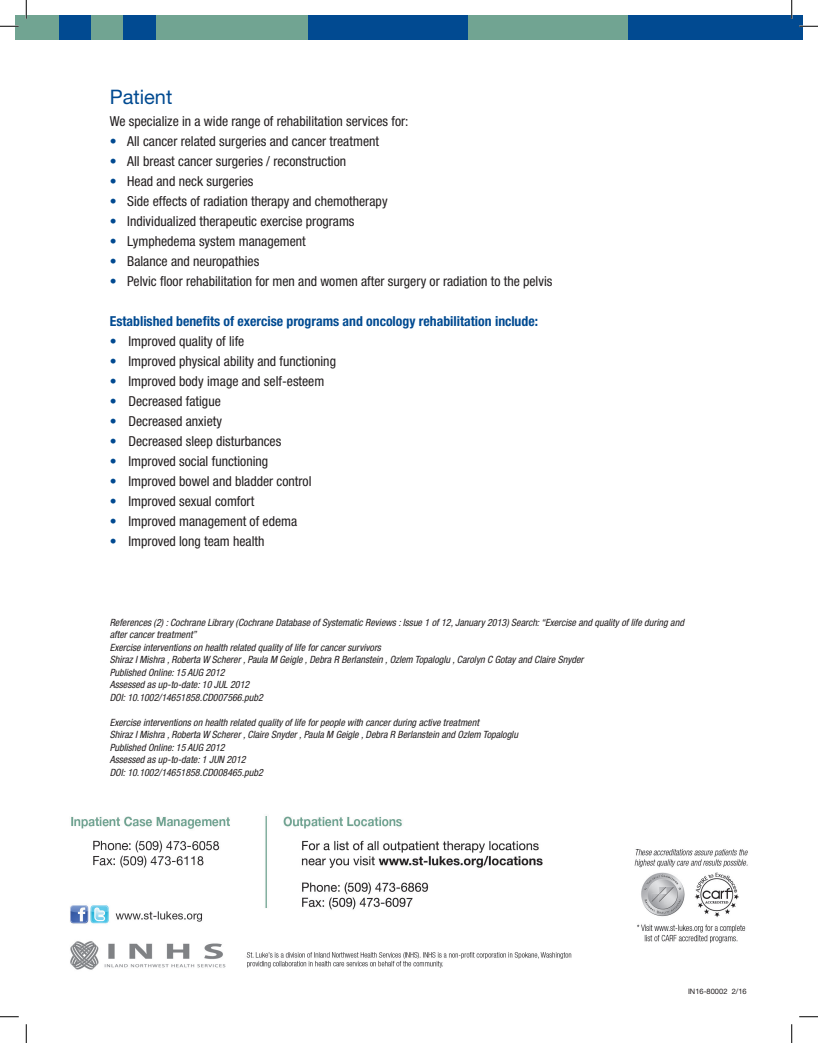
<style>
.page{position:relative;width:818px;height:1043px;background:#fff}
.page>*{position:absolute;margin:0;border:0;box-sizing:border-box;transform-origin:0 0}
.head{font:20px "Helvetica Neue";color:#014a91}
.bullet{font:condensed 13.75px "Helvetica Neue";color:#231f20}
.add_bullet{font:condensed 13.75px "Helvetica Neue";color:#231f20}
.bullet-2{font:700 condensed 13.75px "Helvetica Neue";color:#014a91}
.ref{font:italic condensed 10px/12.5px "Helvetica Neue";color:#231f20}
.bullet-3{font:7.5px "Helvetica Neue";color:#231f20}
.s1{color:#014a91}
</style>
<div class="page">
<div style="left:15px;top:15px;width:44px;height:25px;background:#71a492"></div>
<div style="left:59px;top:15px;width:33px;height:25px;background:#014a91"></div>
<div style="left:91px;top:15px;width:33px;height:25px;background:#71a492"></div>
<div style="left:156px;top:15px;width:153px;height:25px;background:#71a492"></div>
<div style="left:308px;top:15px;width:162px;height:25px;background:#014a91"></div>
<div style="left:468px;top:15px;width:161px;height:25px;background:#71a492"></div>
<div style="left:629px;top:15px;width:173px;height:25px;background:#014a91"></div>
<div style="left:123px;top:15px;width:33px;height:25px;background:#014a91"></div>
<img style="left:70px;top:816px;width:678px;height:154px">
<svg style="left:0;top:25px;width:19px;height:2px"></svg>
<svg style="left:799px;top:25px;width:19px;height:2px"></svg>
<svg style="left:0;top:1016px;width:19px;height:1px"></svg>
<svg style="left:799px;top:1016px;width:19px;height:1px"></svg>
<svg style="left:25px;top:0;width:2px;height:19px"></svg>
<svg style="left:25px;top:1024px;width:2px;height:18px"></svg>
<svg style="left:790px;top:0;width:2px;height:19px"></svg>
<svg style="left:791px;top:1024px;width:1px;height:18px"></svg>
<p class="head" style="left:110px;top:85px;width:64px">Patient</p>
<p class="bullet" style="left:110px;top:113px;width:300px">We specialize in a wide range of rehabilitation services for:</p>
<p class="bullet" style="left:110px;top:133px;width:271px"><span class="s1">•</span> All cancer related surgeries and cancer treatment</p>
<p class="bullet" style="left:110px;top:153px;width:238px"><span class="s1">•</span> All breast cancer surgeries / reconstruction</p>
<p class="bullet" style="left:110px;top:173px;width:145px"><span class="s1">•</span> Head and neck surgeries</p>
<p class="bullet" style="left:110px;top:193px;width:279px"><span class="s1">•</span> Side effects of radiation therapy and chemotherapy</p>
<p class="bullet" style="left:110px;top:213px;width:246px"><span class="s1">•</span> Individualized therapeutic exercise programs</p>
<p class="bullet" style="left:110px;top:233px;width:197px"><span class="s1">•</span> Lymphedema system management</p>
<p class="bullet" style="left:110px;top:253px;width:151px"><span class="s1">•</span> Balance and neuropathies</p>
<p class="bullet" style="left:110px;top:273px;width:444px"><span class="s1">•</span> Pelvic floor rehabilitation for men and women after surgery or radiation to the pelvis</p>
<p class="bullet-2" style="left:110px;top:313px;width:430px">Established benefits of exercise programs and oncology rehabilitation include:</p>
<p class="add_bullet" style="left:110px;top:333px;width:136px"><span class="s1">•</span> Improved quality of life</p>
<p class="add_bullet" style="left:110px;top:353px;width:228px"><span class="s1">•</span> Improved physical ability and functioning</p>
<p class="add_bullet" style="left:110px;top:373px;width:216px"><span class="s1">•</span> Improved body image and self-esteem</p>
<p class="add_bullet" style="left:110px;top:393px;width:113px"><span class="s1">•</span> Decreased fatigue</p>
<p class="add_bullet" style="left:110px;top:413px;width:114px"><span class="s1">•</span> Decreased anxiety</p>
<p class="add_bullet" style="left:110px;top:433px;width:173px"><span class="s1">•</span> Decreased sleep disturbances</p>
<p class="add_bullet" style="left:110px;top:453px;width:160px"><span class="s1">•</span> Improved social functioning</p>
<p class="add_bullet" style="left:110px;top:473px;width:203px"><span class="s1">•</span> Improved bowel and bladder control</p>
<p class="add_bullet" style="left:110px;top:493px;width:146px"><span class="s1">•</span> Improved sexual comfort</p>
<p class="add_bullet" style="left:110px;top:513px;width:189px"><span class="s1">•</span> Improved management of edema</p>
<p class="add_bullet" style="left:110px;top:533px;width:156px"><span class="s1">•</span> Improved long team health</p>
<p class="ref" style="left:110px;top:616px;width:575px">References (2) : Cochrane Library (Cochrane Database of Systematic Reviews : Issue 1 of 12, January 2013) Search: “Exercise and quality of life during and after cancer treatment”</p>
<p class="ref" style="left:110px;top:641px;width:273px">Exercise interventions on health‐related quality of life for cancer survivors</p>
<p class="ref" style="left:110px;top:653px;width:475px">Shiraz I Mishra , Roberta W Scherer , Paula M Geigle , Debra R Berlanstein , Ozlem Topaloglu , Carolyn C Gotay and Claire Snyder</p>
<p class="ref" style="left:110px;top:666px;width:116px">Published Online: 15 AUG 2012</p>
<p class="ref" style="left:110px;top:678px;width:141px">Assessed as up-to-date: 10 JUL 2012</p>
<p class="ref" style="left:110px;top:691px;width:155px">DOI: 10.1002/14651858.CD007566.pub2</p>
<p class="ref" style="left:110px;top:716px;width:370px">Exercise interventions on health‐related quality of life for people with cancer during active treatment</p>
<p class="ref" style="left:110px;top:728px;width:409px">Shiraz I Mishra , Roberta W Scherer , Claire Snyder , Paula M Geigle , Debra R Berlanstein and Ozlem Topaloglu</p>
<p class="ref" style="left:110px;top:741px;width:116px">Published Online: 15 AUG 2012</p>
<p class="ref" style="left:110px;top:753px;width:137px">Assessed as up-to-date: 1 JUN 2012</p>
<p class="ref" style="left:110px;top:766px;width:155px">DOI: 10.1002/14651858.CD008465.pub2</p>
<p class="bullet-3" style="left:688px;top:987px;width:60px">IN16-80002 2/16</p>
</div>
